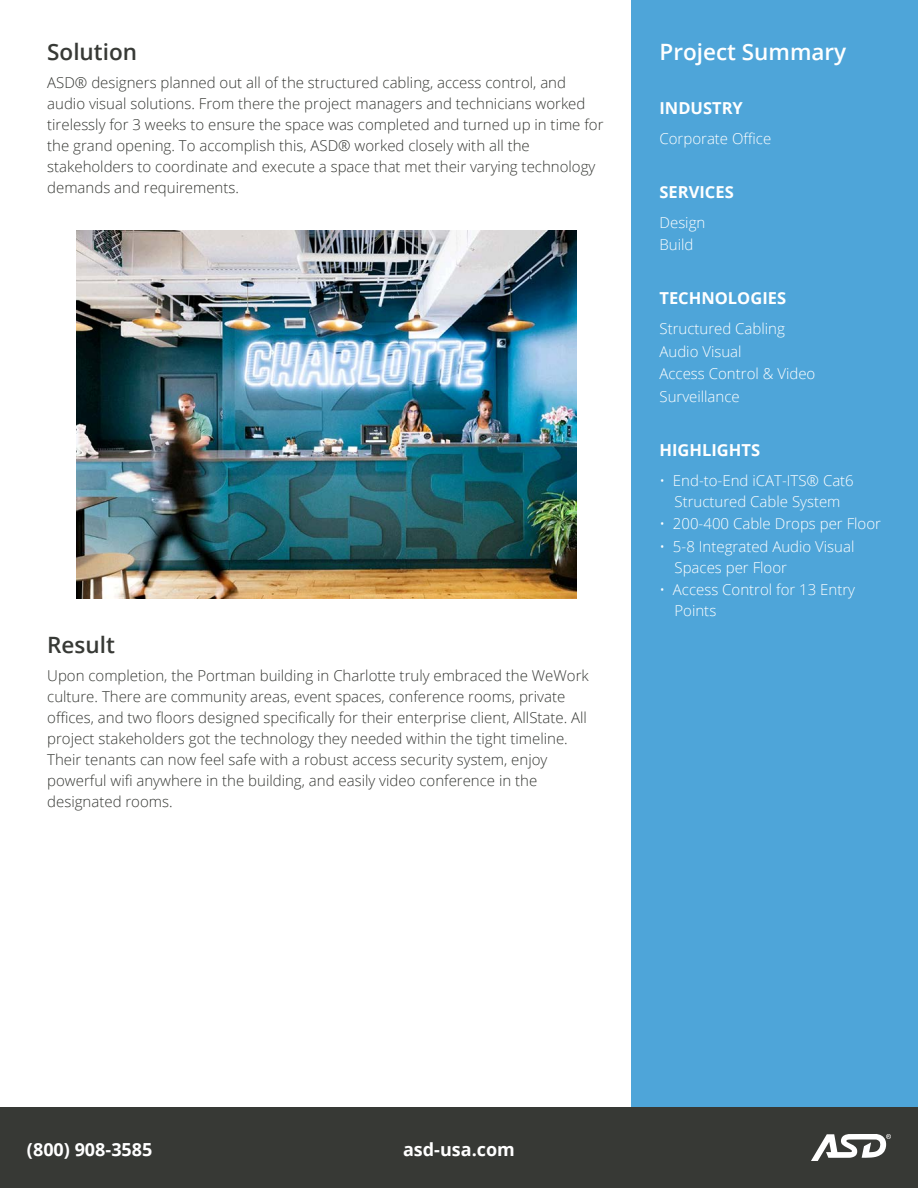
<style>
.page{position:relative;width:918px;height:1188px;background:#fff}
.page>*{position:absolute;margin:0;border:0;box-sizing:border-box;transform-origin:0 0}
.t1{font:600 22.5px "Open Sans";color:#373935}
.t2{font:600 22.5px "Open Sans";color:#fff}
.t3{font:700 18px "Open Sans";color:#fff}
.t4{font:700 16.5px "Open Sans";color:#fff}
.t5{font:300 15px/21px "Open Sans";color:#373935}
.t6{font:300 15px/22.5px "Open Sans";color:#fff}
</style>
<div class="page">
<div style="left:632px;top:0;width:286px;height:1107px;background:#4ea5d9"></div>
<div style="left:0;top:1107px;width:918px;height:81px;background:#373935"></div>
<svg style="left:811px;top:1134px;width:80px;height:27px"></svg>
<img style="left:76px;top:231px;width:500px;height:367px">
<h1 class="t1" style="left:47px;top:36px;width:91px">Solution</h1>
<p class="t5" style="left:47px;top:72px;width:558px">ASD® designers planned out all of the structured cabling, access control, and audio visual solutions. From there the project managers and technicians worked tirelessly for 3 weeks to ensure the space was completed and turned up in time for the grand opening. To accomplish this, ASD® worked closely with all the stakeholders to coordinate and execute a space that met their varying technology demands and requirements.</p>
<h1 class="t1" style="left:47px;top:629px;width:69px">Result</h1>
<p class="t5" style="left:47px;top:665px;width:543px">Upon completion, the Portman building in Charlotte truly embraced the WeWork culture. There are community areas, event spaces, conference rooms, private offices, and two floors designed specifically for their enterprise client, AllState. All project stakeholders got the technology they needed within the tight timeline.<br>Their tenants can now feel safe with a robust access security system, enjoy powerful wifi anywhere in the building, and easily video conference in the designated rooms.</p>
<h1 class="t2" style="left:660px;top:36px;width:188px">Project Summary</h1>
<p class="t4" style="left:660px;top:96px;width:85px">INDUSTRY</p>
<p class="t6" style="left:660px;top:127px;width:113px">Corporate Office</p>
<p class="t4" style="left:660px;top:180px;width:76px">SERVICES</p>
<p class="t6" style="left:660px;top:211px;width:47px">Design<br>Build</p>
<p class="t4" style="left:660px;top:287px;width:128px">TECHNOLOGIES</p>
<p class="t6" style="left:660px;top:317px;width:157px">Structured Cabling<br>Audio Visual<br>Access Control &amp; Video<br>Surveillance</p>
<p class="t4" style="left:660px;top:438px;width:102px">HIGHLIGHTS</p>
<p class="t6" style="left:660px;top:470px;width:196px;line-height:21px;text-align:center">• End-to-End iCAT-ITS® Cat6<br>Structured Cable System</p>
<p class="t6" style="left:660px;top:512px;width:223px">• 200-400 Cable Drops per Floor</p>
<p class="t6" style="left:675px;top:536px;width:181px;line-height:21px;text-indent:-15px">• 5-8 Integrated Audio Visual<br>Spaces per Floor</p>
<p class="t6" style="left:675px;top:579px;width:182px;line-height:21px;text-indent:-15px">• Access Control for 13 Entry<br>Points</p>
<p class="t3" style="left:27px;top:1136px;width:127px">(800) 908-3585</p>
<p class="t3" style="left:403px;top:1136px;width:113px">asd-usa.com</p>
</div>
